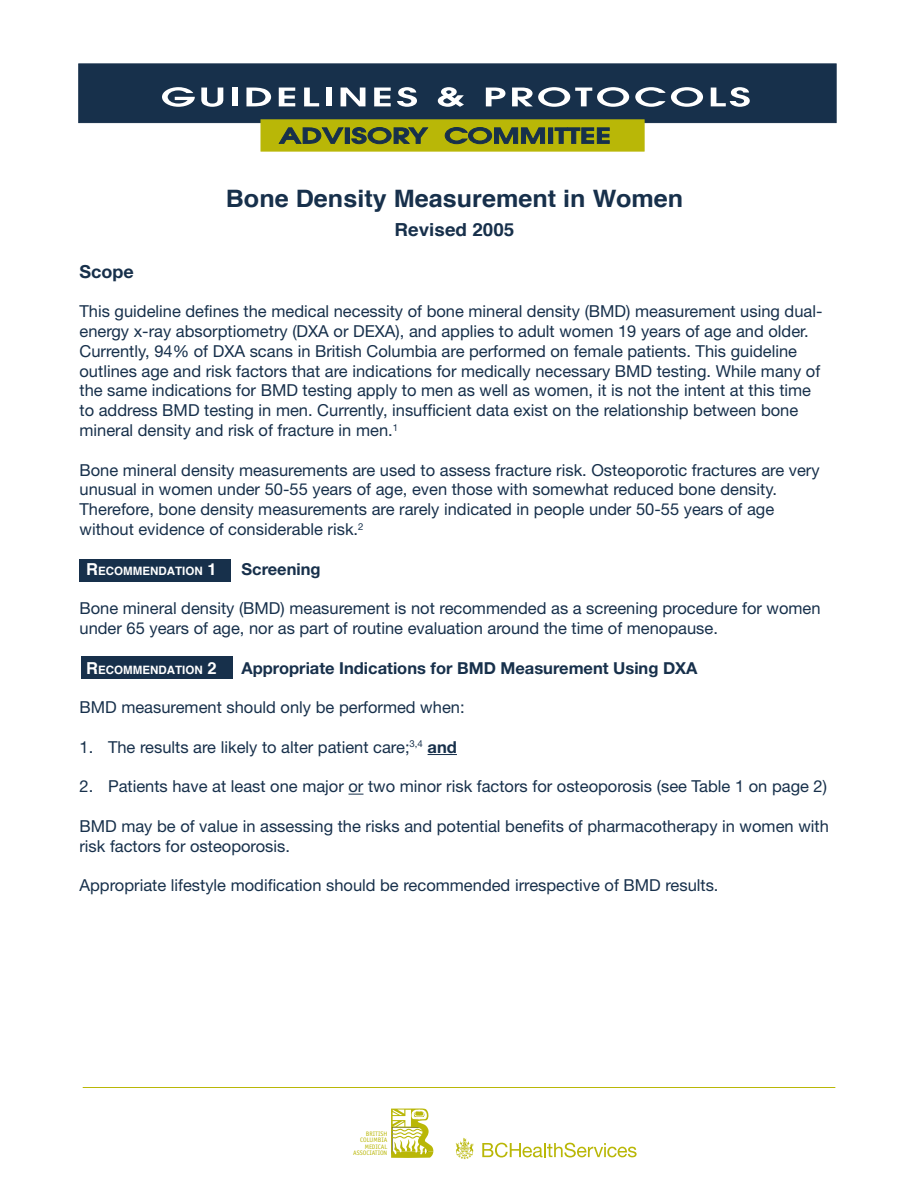
<style>
.page{position:relative;width:918px;height:1188px;background:#fff}
.page>*{position:absolute;margin:0;border:0;box-sizing:border-box;transform-origin:0 0}
.main_head{font:700 24px "Helvetica";color:#17304b;scale:1.05 1}
.main_head-2{font:700 18px "Helvetica";color:#17304b;scale:1.05 1}
.rationale{font:700 18px "Helvetica Neue";color:#17304b}
.bod{font:16.5px/19.8px "Helvetica Neue";color:#17304b}
.bullits{font:16.5px "Helvetica Neue";color:#17304b}
.recco{font:700 16.5px "Helvetica Neue";color:#17304b}
.recco-2{font:700 11.55px "Helvetica";color:#fff}
.t1{font:6.45px/6.4px "Officina Sans";color:#b9b707;text-align:right}
.s1{font-size:16.5px}
.s2{font-weight:700}
</style>
<div class="page">
<div style="left:81px;top:656px;width:152px;height:23px;background:#17304b"></div>
<div style="left:79px;top:559px;width:152px;height:23px;background:#17304b"></div>
<hr style="left:83px;top:1087px;width:752px;height:1px;background:#b9b707">
<div style="left:78px;top:63px;width:759px;height:60px;background:#17304b"></div>
<svg style="left:162px;top:87px;width:33px;height:20px"></svg>
<svg style="left:201px;top:88px;width:22px;height:19px"></svg>
<div style="left:232px;top:88px;width:6px;height:18px;background:#fff"></div>
<svg style="left:246px;top:88px;width:25px;height:18px"></svg>
<svg style="left:279px;top:88px;width:16px;height:18px"></svg>
<svg style="left:304px;top:88px;width:15px;height:18px"></svg>
<div style="left:326px;top:88px;width:5px;height:18px;background:#fff"></div>
<svg style="left:341px;top:88px;width:24px;height:18px"></svg>
<svg style="left:374px;top:88px;width:17px;height:18px"></svg>
<svg style="left:397px;top:87px;width:20px;height:20px"></svg>
<svg style="left:438px;top:87px;width:26px;height:20px"></svg>
<svg style="left:486px;top:88px;width:19px;height:18px"></svg>
<svg style="left:512px;top:87px;width:117px;height:20px"></svg>
<svg style="left:635px;top:87px;width:68px;height:20px"></svg>
<svg style="left:711px;top:87px;width:39px;height:20px"></svg>
<svg style="left:260px;top:119px;width:385px;height:33px;background:#92961a"></svg>
<svg style="left:391px;top:1108px;width:43px;height:50px"></svg>
<svg style="left:456px;top:1138px;width:18px;height:21px"></svg>
<svg style="left:482px;top:1143px;width:155px;height:14px"></svg>
<svg style="left:428px;top:754px;width:29px;height:1px"></svg>
<svg style="left:349px;top:794px;width:14px;height:1px"></svg>
<p class="main_head" style="left:226px;top:183px;width:437px">Bone Density Measurement in Women</p>
<p class="main_head-2" style="left:395px;top:218px;width:116px">Revised 2005</p>
<p class="rationale" style="left:80px;top:260px;width:56px">Scope</p>
<p class="bod" style="left:80px;top:301px;width:745px">This guideline defines the medical necessity of bone mineral density (BMD) measurement using dual&shy;energy x-ray absorptiometry (DXA or DEXA), and applies to adult women 19 years of age and older.<br>Currently, 94% of DXA scans in British Columbia are performed on female patients. This guideline outlines age and risk factors that are indications for medically necessary BMD testing. While many of the same indications for BMD testing apply to men as well as women, it is not the intent at this time to address BMD testing in men. Currently, insufficient data exist on the relationship between bone mineral density and risk of fracture in men.<sup>1</sup></p>
<p class="bod" style="left:80px;top:460px;width:742px">Bone mineral density measurements are used to assess fracture risk. Osteoporotic fractures are very unusual in women under 50-55 years of age, even those with somewhat reduced bone density.</p>
<p class="bod" style="left:80px;top:499px;width:696px">Therefore, bone density measurements are rarely indicated in people under 50-55 years of age</p>
<p class="bod" style="left:80px;top:519px;width:286px">without evidence of considerable risk.<sup>2</sup></p>
<p class="recco-2" style="left:86px;top:563px;width:132px"><span class="s1">R</span>ECOMMENDATION <span class="s1">1</span></p>
<p class="recco" style="left:242px;top:559px;width:81px">Screening</p>
<p class="bod" style="left:80px;top:598px;width:743px">Bone mineral density (BMD) measurement is not recommended as a screening procedure for women under 65 years of age, nor as part of routine evaluation around the time of menopause.</p>
<p class="recco-2" style="left:86px;top:662px;width:132px"><span class="s1">R</span>ECOMMENDATION <span class="s1">2</span></p>
<p class="recco" style="left:242px;top:658px;width:458px">Appropriate Indications for BMD Measurement Using DXA</p>
<p class="bod" style="left:80px;top:697px;width:387px">BMD measurement should only be performed when:</p>
<p class="bullits" style="left:80px;top:737px;width:379px">1. The results are likely to alter patient care;<sup>3,4</sup> <span class="s2">and</span></p>
<p class="bullits" style="left:80px;top:777px;width:749px">2. Patients have at least one major or two minor risk factors for osteoporosis (see Table 1 on page 2)</p>
<p class="bod" style="left:80px;top:816px;width:751px">BMD may be of value in assessing the risks and potential benefits of pharmacotherapy in women with risk factors for osteoporosis.</p>
<p class="bod" style="left:80px;top:875px;width:641px">Appropriate lifestyle modification should be recommended irrespective of BMD results.</p>
<p class="t1" style="left:353px;top:1130px;width:36px">BRITISH<br>COLUMBIA<br>MEDICAL<br>ASSOCIATION</p>
</div>
